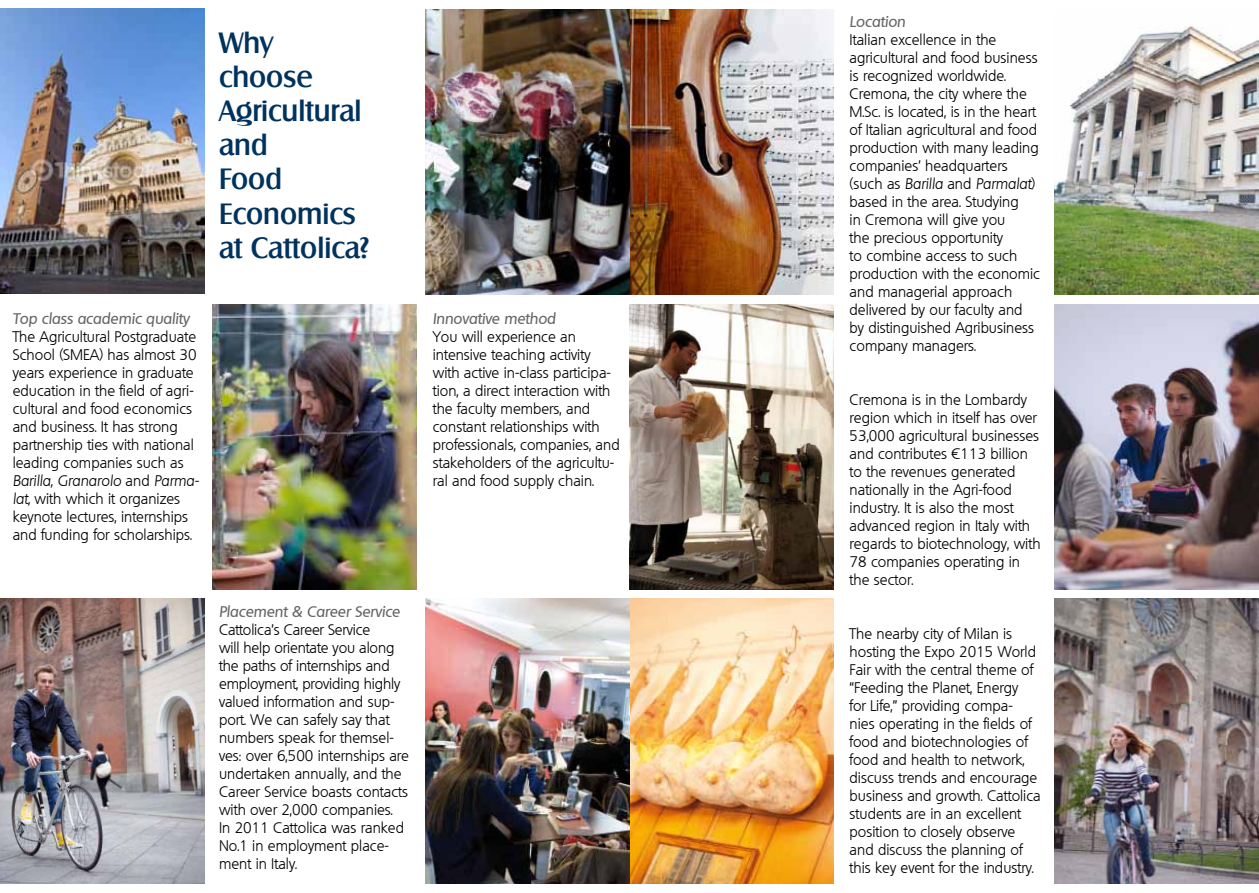
<style>
.page{position:relative;width:1259px;height:893px;background:#fff}
.page>*{position:absolute;margin:0;border:0;box-sizing:border-box;transform-origin:0 0}
.t1{font:500 28.5px/34.2px "Salzburg";color:#00325e}
.t2{font:300 15px/18px "Quebec";color:#000}
.t3{font:italic 500 15px "Quebec";color:#646567}
.s1{font-style:italic}
</style>
<div class="page">
<img style="left:425px;top:10px;width:408px;height:284px">
<img style="left:213px;top:304px;width:204px;height:285px">
<img style="left:629px;top:304px;width:204px;height:285px">
<img style="left:0;top:599px;width:204px;height:285px">
<img style="left:1054px;top:599px;width:205px;height:285px">
<img style="left:425px;top:599px;width:408px;height:285px">
<img style="left:1054px;top:304px;width:205px;height:285px">
<img style="left:1054px;top:26px;width:205px;height:268px">
<img style="left:0;top:9px;width:204px;height:284px">
<h1 class="t1" style="left:219px;top:25px;width:152px">Why choose<br>Agricultural and<br>Food<br>Economics at Cattolica?</h1>
<p class="t3" style="left:13px;top:309px;width:178px">Top class academic quality</p>
<p class="t2" style="left:13px;top:327px;width:188px">The Agricultural Postgraduate<br>School (SMEA) has almost 30 years experience in graduate education in the field of agri&shy;cultural and food economics and business. It has strong partnership ties with national leading companies such as<br><span class="s1">Barilla, Granarolo</span> and <span class="s1">Parma&shy;lat,</span> with which it organizes keynote lectures, internships and funding for scholarships.</p>
<p class="t3" style="left:433px;top:309px;width:124px">Innovative method</p>
<p class="t2" style="left:433px;top:327px;width:188px">You will experience an intensive teaching activity with active in-class participa&shy;tion, a direct interaction with the faculty members, and constant relationships with professionals, companies, and stakeholders of the agricultu&shy;ral and food supply chain.</p>
<p class="t3" style="left:219px;top:602px;width:182px">Placement &amp; Career Service</p>
<p class="t2" style="left:219px;top:621px;width:191px">Cattolica’s Career Service<br>will help orientate you along the paths of internships and employment, providing highly valued information and sup&shy;port. We can safely say that numbers speak for themsel&shy;ves: over 6,500 internships are undertaken annually, and the<br>Career Service boasts contacts with over 2,000 companies.<br>In 2011 Cattolica was ranked<br>No.1 in employment place&shy;ment in Italy.</p>
<p class="t3" style="left:849px;top:11px;width:57px">Location</p>
<p class="t2" style="left:849px;top:30px;width:192px">Italian excellence in the agricultural and food business is recognized worldwide.<br>Cremona, the city where the<br>M.Sc. is located, is in the heart of Italian agricultural and food production with many leading companies’ headquarters (such as <span class="s1">Barilla</span> and <span class="s1">Parmalat</span>) based in the area. Studying<br>in Cremona will give you<br>the precious opportunity<br>to combine access to such production with the economic and managerial approach delivered by our faculty and by distinguished Agribusiness company managers.</p>
<p class="t2" style="left:849px;top:390px;width:192px">Cremona is in the Lombardy region which in itself has over<br>53,000 agricultural businesses and contributes €113 billion to the revenues generated nationally in the Agri-food industry. It is also the most advanced region in Italy with regards to biotechnology, with<br>78 companies operating in the sector.</p>
<p class="t2" style="left:849px;top:624px;width:193px">The nearby city of Milan is hosting the Expo 2015 World<br>Fair with the central theme of “Feeding the Planet, Energy<br>for Life,” providing compa&shy;nies operating in the fields of food and biotechnologies of food and health to network, discuss trends and encourage business and growth. Cattolica students are in an excellent position to closely observe and discuss the planning of this key event for the industry.</p>
</div>
